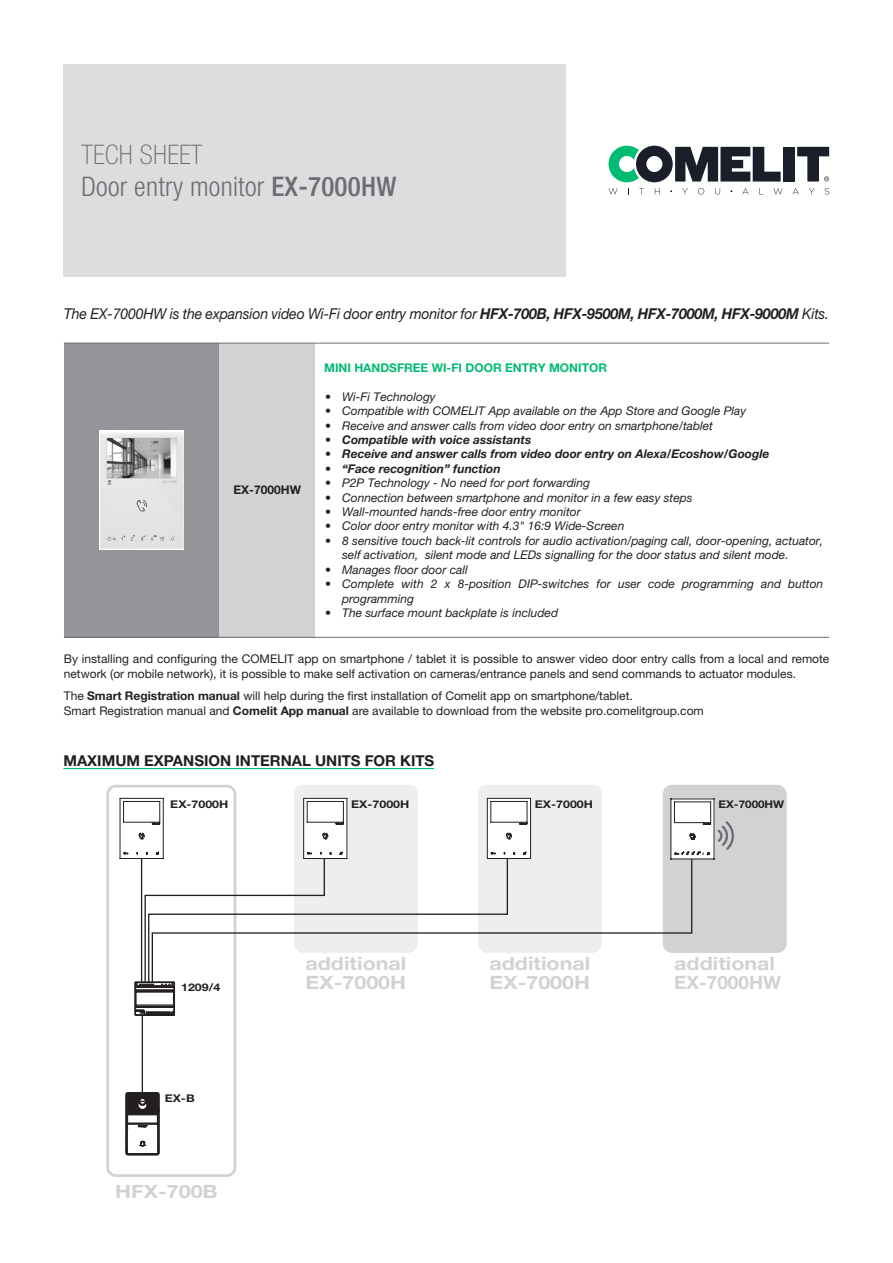
<style>
.page{position:relative;width:893px;height:1263px;background:#fff}
.page>*{position:absolute;margin:0;border:0;box-sizing:border-box;transform-origin:0 0}
.t1{font:300 condensed 27px "Helvetica Neue LTW1 G";letter-spacing:.01em;color:#6c6d70}
.t2{font:100 condensed 27px "Helvetica Neue LTW1 G";letter-spacing:.01em;color:#6c6d70}
.t3{font:700 18.45px/18.6px "Helvetica Neue LTW1 G";color:#d1d2d4;scale:1.17 1}
.t4{font:700 18.45px "Helvetica Neue LTW1 G";color:#d1d2d4}
.Intro{font:italic 15px "Helvetica Neue LTW1 G";letter-spacing:-.01em;color:#231f20;scale:.96 1}
.Titoli_paragrafi_IT{font:700 15px "Helvetica Neue LTW1 G";color:#231f20}
.t5{font:italic 12px/14.4px "Helvetica Neue LTW1 G";color:#231f20}
.t6{font:12px/14.4px "Helvetica Neue LTW1 G";color:#231f20}
.t7{font:italic 700 12px "Helvetica Neue LTW1 G";color:#231f20}
.Paragrafo_base{font:700 12px "Helvetica Neue LTW1 G";color:#00bb72}
.Paragrafo_base-2{font:700 12px "Helvetica Neue LTW1 G";color:#231f20}
.t8{font:700 10.65px "Helvetica Neue LTW1 G";color:#231f20;scale:1.17 1}
.t9{font:700 10.65px "Helvetica Neue LTW1 G";color:#231f20;scale:1.1 1}
.s1{font-weight:500}
.s2{font-weight:700}
.s3{font-style:normal}
</style>
<div class="page">
<div style="left:63px;top:64px;width:503px;height:212px;background:#dcdddf"></div>
<svg style="left:609px;top:188px;width:8px;height:6px"></svg>
<svg style="left:655px;top:188px;width:5px;height:6px"></svg>
<svg style="left:682px;top:188px;width:6px;height:6px"></svg>
<svg style="left:698px;top:188px;width:6px;height:6px"></svg>
<svg style="left:715px;top:188px;width:5px;height:6px"></svg>
<svg style="left:742px;top:188px;width:7px;height:6px"></svg>
<svg style="left:773px;top:188px;width:9px;height:6px"></svg>
<svg style="left:792px;top:188px;width:7px;height:6px"></svg>
<svg style="left:809px;top:188px;width:5px;height:6px"></svg>
<svg style="left:825px;top:188px;width:4px;height:6px"></svg>
<svg style="left:609px;top:146px;width:220px;height:36px"></svg>
<div style="left:64px;top:343px;width:156px;height:294px;background:#939598"></div>
<div style="left:220px;top:343px;width:95px;height:294px;background:#d1d2d4"></div>
<hr style="left:64px;top:343px;width:156px;height:1px;background:#6c6d70">
<hr style="left:220px;top:343px;width:95px;height:1px;background:#6c6d70">
<hr style="left:315px;top:343px;width:514px;height:1px;background:#6c6d70">
<hr style="left:64px;top:637px;width:156px;height:1px;background:#6c6d70">
<hr style="left:220px;top:637px;width:95px;height:1px;background:#6c6d70">
<hr style="left:315px;top:637px;width:514px;height:1px;background:#6c6d70">
<img style="left:100px;top:431px;width:84px;height:118px">
<hr style="left:63px;top:768px;width:371px;height:1px;background:#00bb72">
<div style="left:294px;top:785px;width:124px;height:168px;background:#eeeeef;border-radius:9px"></div>
<div style="left:478px;top:785px;width:124px;height:168px;background:#eeeeef;border-radius:9px"></div>
<div style="left:663px;top:785px;width:124px;height:168px;background:#d1d2d4;border-radius:9px"></div>
<svg style="left:106px;top:785px;width:130px;height:392px"></svg>
<div style="left:120px;top:798px;width:43px;height:60px;background:#fff"></div>
<div style="left:304px;top:798px;width:43px;height:60px;background:#fff"></div>
<div style="left:488px;top:798px;width:43px;height:60px;background:#fff"></div>
<svg style="left:332px;top:858px;width:361px;height:95px"></svg>
<hr style="left:120px;top:858px;width:43px;height:1px;background:#231f20">
<hr style="left:120px;top:798px;width:1px;height:60px;background:#231f20">
<hr style="left:124px;top:822px;width:36px;height:1px;background:#231f20">
<hr style="left:163px;top:798px;width:1px;height:60px;background:#231f20">
<hr style="left:124px;top:801px;width:36px;height:1px;background:#231f20">
<hr style="left:120px;top:798px;width:43px;height:1px;background:#231f20">
<svg style="left:119px;top:797px;width:6px;height:26px"></svg>
<svg style="left:139px;top:833px;width:6px;height:6px"></svg>
<svg style="left:120px;top:852px;width:9px;height:6px"></svg>
<svg style="left:152px;top:797px;width:12px;height:28px"></svg>
<hr style="left:304px;top:858px;width:43px;height:1px;background:#231f20">
<hr style="left:303px;top:798px;width:1px;height:60px;background:#231f20">
<hr style="left:307px;top:822px;width:36px;height:1px;background:#231f20">
<hr style="left:347px;top:798px;width:1px;height:60px;background:#231f20">
<hr style="left:307px;top:801px;width:36px;height:1px;background:#231f20">
<hr style="left:304px;top:798px;width:43px;height:1px;background:#231f20">
<svg style="left:303px;top:797px;width:5px;height:26px"></svg>
<svg style="left:339px;top:852px;width:8px;height:6px"></svg>
<svg style="left:322px;top:833px;width:6px;height:6px"></svg>
<svg style="left:135px;top:852px;width:197px;height:164px"></svg>
<svg style="left:336px;top:797px;width:12px;height:28px"></svg>
<hr style="left:487px;top:858px;width:43px;height:1px;background:#231f20">
<hr style="left:487px;top:798px;width:1px;height:60px;background:#231f20">
<hr style="left:491px;top:822px;width:36px;height:1px;background:#231f20">
<hr style="left:530px;top:798px;width:1px;height:60px;background:#231f20">
<hr style="left:491px;top:801px;width:36px;height:1px;background:#231f20">
<hr style="left:487px;top:798px;width:43px;height:1px;background:#231f20">
<svg style="left:486px;top:797px;width:6px;height:26px"></svg>
<svg style="left:523px;top:852px;width:8px;height:7px"></svg>
<svg style="left:506px;top:833px;width:6px;height:6px"></svg>
<svg style="left:487px;top:852px;width:9px;height:6px"></svg>
<svg style="left:519px;top:797px;width:12px;height:28px"></svg>
<hr style="left:142px;top:1015px;width:1px;height:77px;background:#231f20">
<svg style="left:127px;top:1092px;width:33px;height:68px"></svg>
<svg style="left:126px;top:1092px;width:33px;height:63px"></svg>
<svg style="left:670px;top:798px;width:64px;height:62px"></svg>
<p class="t2" style="left:81px;top:139px;width:122px">TECH SHEET</p>
<p class="t1" style="left:81px;top:171px;width:316px">Door entry monitor <span class="s1">EX-7000HW</span></p>
<p class="Intro" style="left:64px;top:304px;width:799px">The EX-7000HW is the expansion video Wi-Fi door entry monitor for <span class="s2">HFX-700B, HFX-9500M, HFX-7000M, HFX-9000M</span> Kits.</p>
<p class="Paragrafo_base-2" style="left:233px;top:483px;width:69px">EX-7000HW</p>
<p class="Paragrafo_base" style="left:324px;top:360px;width:284px">MINI HANDSFREE WI-FI DOOR ENTRY MONITOR</p>
<p class="t5" style="left:325px;top:389px;width:112px"><span class="s3">•</span> Wi-Fi Technology</p>
<p class="t5" style="left:325px;top:404px;width:423px"><span class="s3">•</span> Compatible with COMELIT App available on the App Store and Google Play</p>
<p class="t5" style="left:325px;top:418px;width:389px"><span class="s3">•</span> Receive and answer calls from video door entry on smartphone/tablet</p>
<p class="t7" style="left:325px;top:432px;width:208px">• Compatible with voice assistants</p>
<p class="t7" style="left:325px;top:447px;width:446px">• Receive and answer calls from video door entry on Alexa/Ecoshow/Google</p>
<p class="t7" style="left:325px;top:461px;width:177px">• “Face recognition” function</p>
<p class="t5" style="left:325px;top:476px;width:267px"><span class="s3">•</span> P2P Technology - No need for port forwarding</p>
<p class="t5" style="left:325px;top:490px;width:369px"><span class="s3">•</span> Connection between smartphone and monitor in a few easy steps</p>
<p class="t5" style="left:325px;top:504px;width:257px"><span class="s3">•</span> Wall-mounted hands-free door entry monitor</p>
<p class="t5" style="left:325px;top:519px;width:301px"><span class="s3">•</span> Color door entry monitor with 4.3" 16:9 Wide-Screen</p>
<p class="t5" style="left:342px;top:533px;width:483px;text-indent:-17px"><span class="s3">•</span> 8 sensitive touch back-lit controls for audio activation/paging call, door-opening, actuator, self activation, silent mode and LEDs signalling for the door status and silent mode.</p>
<p class="t5" style="left:325px;top:562px;width:144px"><span class="s3">•</span> Manages floor door call</p>
<p class="t5" style="left:342px;top:576px;width:483px;text-indent:-17px"><span class="s3">•</span> Complete with 2 x 8-position DIP-switches for user code programming and button programming</p>
<p class="t5" style="left:325px;top:605px;width:235px"><span class="s3">•</span> The surface mount backplate is included</p>
<p class="t6" style="left:64px;top:652px;width:767px">By installing and configuring the COMELIT app on smartphone / tablet it is possible to answer video door entry calls from a local and remote network (or mobile network), it is possible to make self activation on cameras/entrance panels and send commands to actuator modules.</p>
<p class="t6" style="left:64px;top:689px;width:571px">The <span class="s2">Smart Registration manual</span> will help during the first installation of Comelit app on smartphone/tablet.</p>
<p class="t6" style="left:64px;top:703px;width:641px">Smart Registration manual and <span class="s2">Comelit App manual</span> are available to download from the website pro.comelitgroup.com</p>
<p class="Titoli_paragrafi_IT" style="left:63px;top:751px;width:372px">MAXIMUM EXPANSION INTERNAL UNITS FOR KITS</p>
<p class="t8" style="left:170px;top:797px;width:51px">EX-7000H</p>
<p class="t8" style="left:351px;top:797px;width:51px">EX-7000H</p>
<p class="t8" style="left:535px;top:797px;width:51px">EX-7000H</p>
<p class="t9" style="left:719px;top:797px;width:61px">EX-7000HW</p>
<p class="t3" style="left:305px;top:954px;width:88px">additional<br>EX-7000H</p>
<p class="t3" style="left:489px;top:954px;width:88px">additional<br>EX-7000H</p>
<p class="t3" style="left:674px;top:954px;width:88px">additional</p>
<p class="t8" style="left:181px;top:981px;width:35px">1209/4</p>
<p class="t4" style="left:674px;top:971px;width:108px">EX-7000HW</p>
<p class="t8" style="left:165px;top:1091px;width:27px">EX-B</p>
<p class="t3" style="left:115px;top:1182px;width:89px">HFX-700B</p>
</div>
